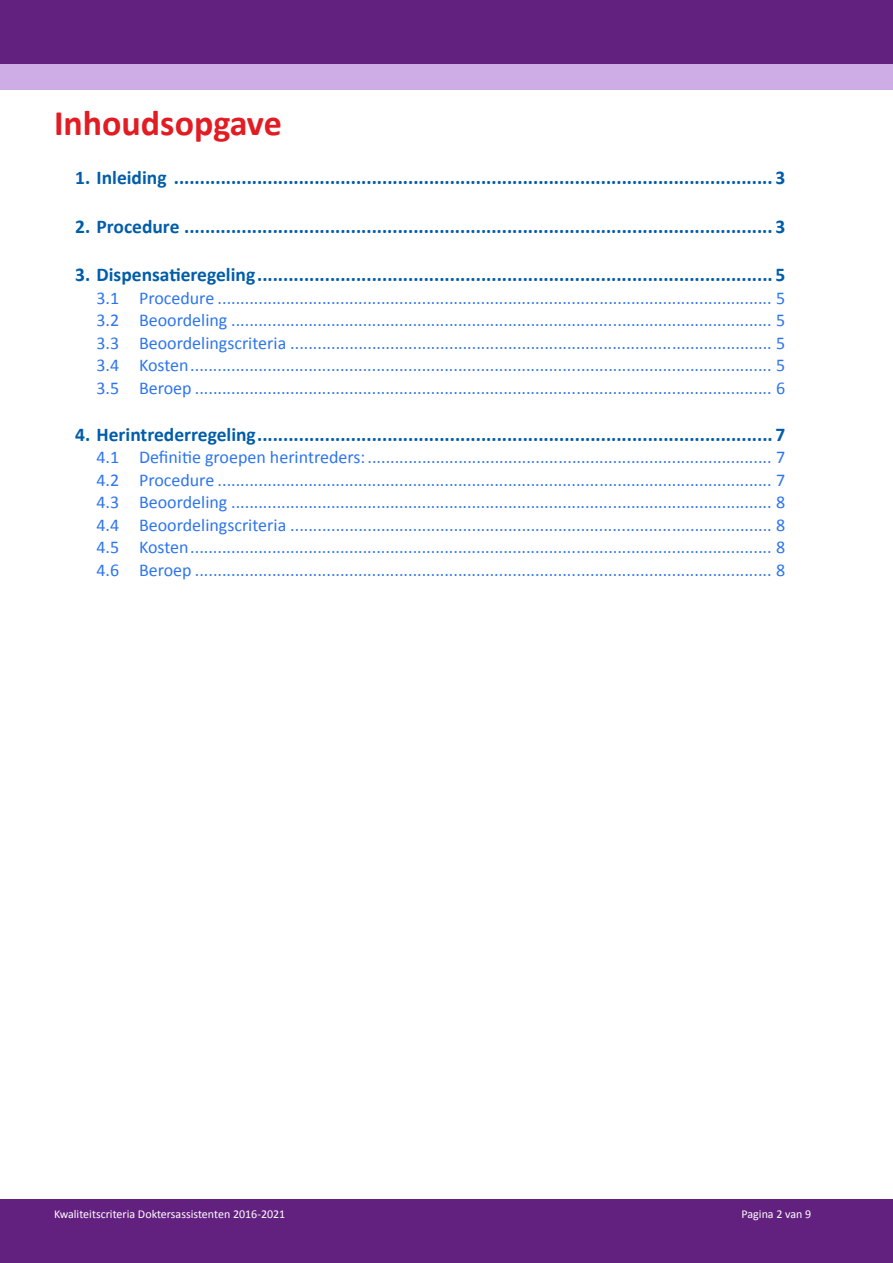
<style>
.page{position:relative;width:893px;height:1263px;background:#fff}
.page>*{position:absolute;margin:0;border:0;box-sizing:border-box;transform-origin:0 0}
.t1{font:700 36px "Calibri";color:#e31b23}
.t2{font:700 19.5px "Calibri";color:#005daa}
.t3{font:18px/22.5px "Calibri";color:#2d75ee;text-align:justify}
.t4{font:12px "Calibri";color:#fff}
</style>
<div class="page">
<div style="left:0;top:1199px;width:893px;height:64px;background:#63217f"></div>
<div style="left:0;top:0;width:893px;height:64px;background:#63217f"></div>
<div style="left:0;top:64px;width:893px;height:25px;background:#ceade6"></div>
<h1 class="t1" style="left:54px;top:100px;width:229px">Inhoudsopgave</h1>
<p class="t2" style="left:75px;top:165px;width:712px">1. Inleiding ................................................................................................................... 3</p>
<p class="t2" style="left:75px;top:214px;width:712px">2. Procedure ................................................................................................................. 3</p>
<p class="t2" style="left:75px;top:262px;width:712px">3. Dispensatieregeling................................................................................................... 5</p>
<p class="t3" style="left:97px;top:287px;width:690px">3.1 Procedure .......................................................................................................................... 5<br>3.2 Beoordeling ....................................................................................................................... 5<br>3.3 Beoordelingscriteria .......................................................................................................... 5<br>3.4 Kosten................................................................................................................................ 5<br>3.5 Beroep ............................................................................................................................... 6</p>
<p class="t2" style="left:75px;top:422px;width:712px">4. Herintrederregeling................................................................................................... 7</p>
<p class="t3" style="left:97px;top:446px;width:690px">4.1 Definitie groepen herintreders:......................................................................................... 7<br>4.2 Procedure .......................................................................................................................... 7<br>4.3 Beoordeling ....................................................................................................................... 8<br>4.4 Beoordelingscriteria .......................................................................................................... 8<br>4.5 Kosten................................................................................................................................ 8<br>4.6 Beroep ............................................................................................................................... 8</p>
<p class="t4" style="left:54px;top:1206px;width:233px">Kwaliteitscriteria Doktersassistenten 2016-2021</p>
<p class="t4" style="left:742px;top:1206px;width:71px">Pagina 2 van 9</p>
</div>
